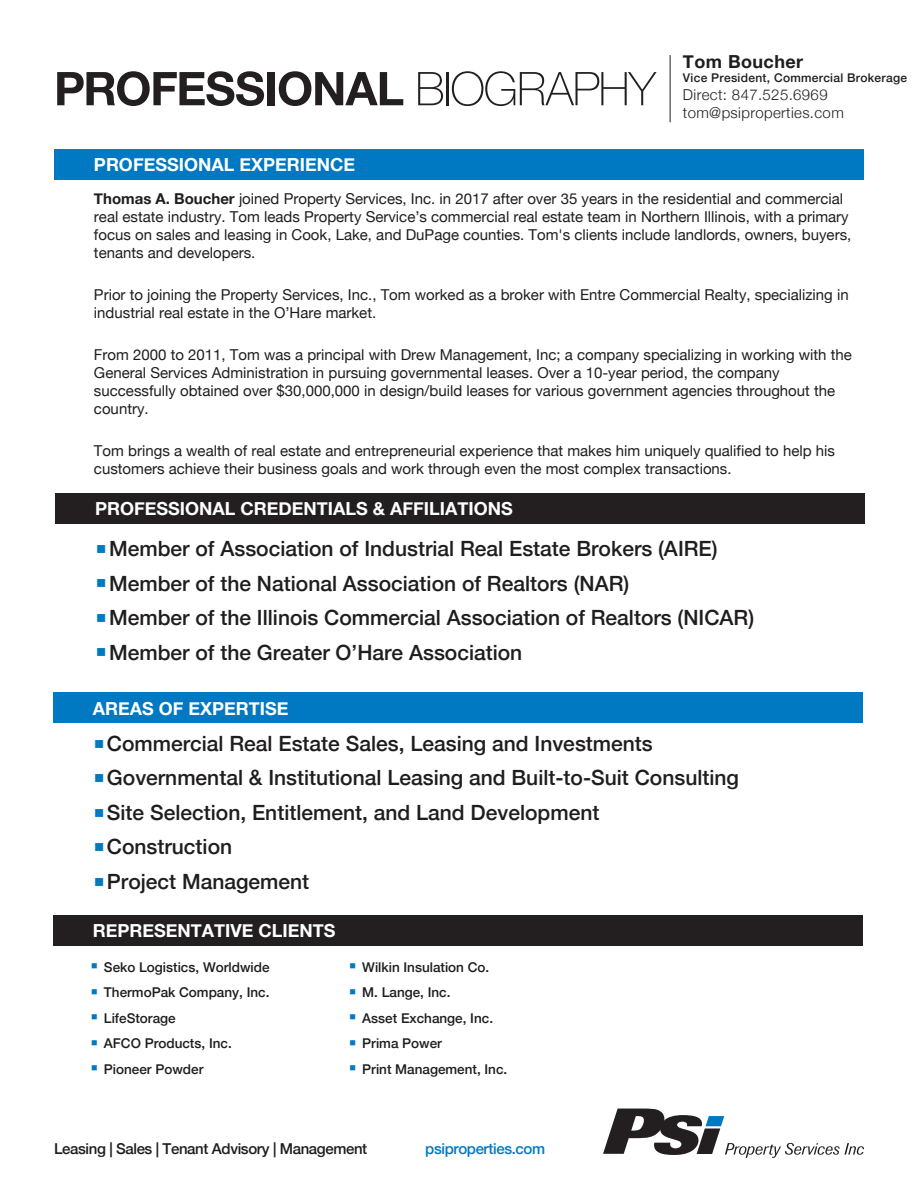
<style>
.page{position:relative;width:918px;height:1188px;background:#fff}
.page>*{position:absolute;margin:0;border:0;box-sizing:border-box;transform-origin:0 0}
.t1{font:500 21px "Helvetica Neue";color:#201d1e}
.t2{font:700 18px "Helvetica Neue";color:#fff}
.t3{font:700 18px "Helvetica Neue";letter-spacing:.025em;color:#201d1e}
.t4{font:15px/18px "Helvetica Neue";color:#201d1e}
.t5{font:300 15px/18px "Helvetica Neue";letter-spacing:.025em;color:#201d1e}
.t6{font:500 15px "Helvetica Neue";letter-spacing:-.025em;color:#201d1e}
.t7{font:500 15px "Helvetica Neue";letter-spacing:-.025em;color:#0079c2}
.t8{font:500 13.5px "Helvetica Neue";color:#201d1e}
.t9{font:500 12px "Helvetica Neue";letter-spacing:.025em;color:#201d1e}
.s1{font-weight:700}
.s2{color:#0079c2}
</style>
<div class="page">
<div style="left:54px;top:149px;width:810px;height:30px;background:#0079c2"></div>
<div style="left:55px;top:493px;width:810px;height:30px;background:#231f20"></div>
<div style="left:53px;top:915px;width:810px;height:30px;background:#231f20"></div>
<svg style="left:603px;top:1109px;width:261px;height:49px"></svg>
<svg style="left:57px;top:71px;width:207px;height:35px"></svg>
<div style="left:268px;top:72px;width:7px;height:33px;background:#231f20"></div>
<svg style="left:279px;top:71px;width:124px;height:35px"></svg>
<svg style="left:418px;top:72px;width:25px;height:33px"></svg>
<hr style="left:446px;top:72px;width:2px;height:33px;background:#231f20">
<svg style="left:452px;top:71px;width:205px;height:35px"></svg>
<hr style="left:670px;top:55px;width:1px;height:67px;background:#201d1e">
<div style="left:53px;top:693px;width:810px;height:30px;background:#0079c2"></div>
<p class="t2" style="left:94px;top:150px;width:263px">PROFESSIONAL EXPERIENCE</p>
<p class="t3" style="left:683px;top:47px;width:122px">Tom Boucher</p>
<p class="t9" style="left:683px;top:68px;width:226px">Vice President, Commercial Brokerage</p>
<p class="t5" style="left:683px;top:85px;width:162px">Direct: 847.525.6969 tom@psiproperties.com</p>
<p class="t4" style="left:94px;top:190px;width:759px"><span class="s1">Thomas A. Boucher</span> joined Property Services, Inc. in 2017 after over 35 years in the residential and commercial real estate industry. Tom leads Property Service’s commercial real estate team in Northern Illinois, with a primary focus on sales and leasing in Cook, Lake, and DuPage counties. Tom's clients include landlords, owners, buyers, tenants and developers.</p>
<p class="t4" style="left:94px;top:286px;width:756px">Prior to joining the Property Services, Inc., Tom worked as a broker with Entre Commercial Realty, specializing in industrial real estate in the O’Hare market.</p>
<p class="t4" style="left:94px;top:346px;width:759px">From 2000 to 2011, Tom was a principal with Drew Management, Inc; a company specializing in working with the General Services Administration in pursuing governmental leases. Over a 10-year period, the company successfully obtained over $30,000,000 in design/build leases for various government agencies throughout the country.</p>
<p class="t4" style="left:94px;top:442px;width:742px">Tom brings a wealth of real estate and entrepreneurial experience that makes him uniquely qualified to help his customers achieve their business goals and work through even the most complex transactions.</p>
<p class="t2" style="left:95px;top:495px;width:419px">PROFESSIONAL CREDENTIALS &amp; AFFILIATIONS</p>
<h1 class="t1" style="left:96px;top:532px;width:623px"><span class="s2">■</span> Member of Association of Industrial Real Estate Brokers (AIRE)</h1>
<h1 class="t1" style="left:96px;top:566px;width:535px"><span class="s2">■</span> Member of the National Association of Realtors (NAR)</h1>
<h1 class="t1" style="left:96px;top:601px;width:659px"><span class="s2">■</span> Member of the Illinois Commercial Association of Realtors (NICAR)</h1>
<h1 class="t1" style="left:96px;top:635px;width:428px"><span class="s2">■</span> Member of the Greater O’Hare Association</h1>
<p class="t2" style="left:93px;top:694px;width:197px">AREAS OF EXPERTISE</p>
<h1 class="t1" style="left:94px;top:727px;width:560px"><span class="s2">■</span> Commercial Real Estate Sales, Leasing and Investments</h1>
<h1 class="t1" style="left:94px;top:761px;width:647px"><span class="s2">■</span> Governmental &amp; Institutional Leasing and Built-to-Suit Consulting</h1>
<h1 class="t1" style="left:94px;top:796px;width:507px"><span class="s2">■</span> Site Selection, Entitlement, and Land Development</h1>
<h1 class="t1" style="left:94px;top:830px;width:140px"><span class="s2">■</span> Construction</h1>
<h1 class="t1" style="left:94px;top:865px;width:217px"><span class="s2">■</span> Project Management</h1>
<p class="t2" style="left:93px;top:917px;width:244px">REPRESENTATIVE CLIENTS</p>
<p class="t8" style="left:91px;top:956px;width:180px"><sup>■</sup> Seko Logistics, Worldwide</p>
<p class="t8" style="left:91px;top:982px;width:180px"><sup>■</sup> ThermoPak Company, Inc.</p>
<p class="t8" style="left:91px;top:1007px;width:86px"><sup>■</sup> LifeStorage</p>
<p class="t8" style="left:91px;top:1033px;width:142px"><sup>■</sup> AFCO Products, Inc.</p>
<p class="t8" style="left:91px;top:1058px;width:114px"><sup>■</sup> Pioneer Powder</p>
<p class="t8" style="left:349px;top:956px;width:141px"><sup>■</sup> Wilkin Insulation Co.</p>
<p class="t8" style="left:349px;top:982px;width:103px"><sup>■</sup> M. Lange, Inc.</p>
<p class="t8" style="left:349px;top:1007px;width:145px"><sup>■</sup> Asset Exchange, Inc.</p>
<p class="t8" style="left:349px;top:1033px;width:94px"><sup>■</sup> Prima Power</p>
<p class="t8" style="left:349px;top:1058px;width:159px"><sup>■</sup> Print Management, Inc.</p>
<p class="t6" style="left:54px;top:1137px;width:315px">Leasing | Sales | Tenant Advisory | Management</p>
<p class="t7" style="left:425px;top:1137px;width:121px">psiproperties.com</p>
</div>
